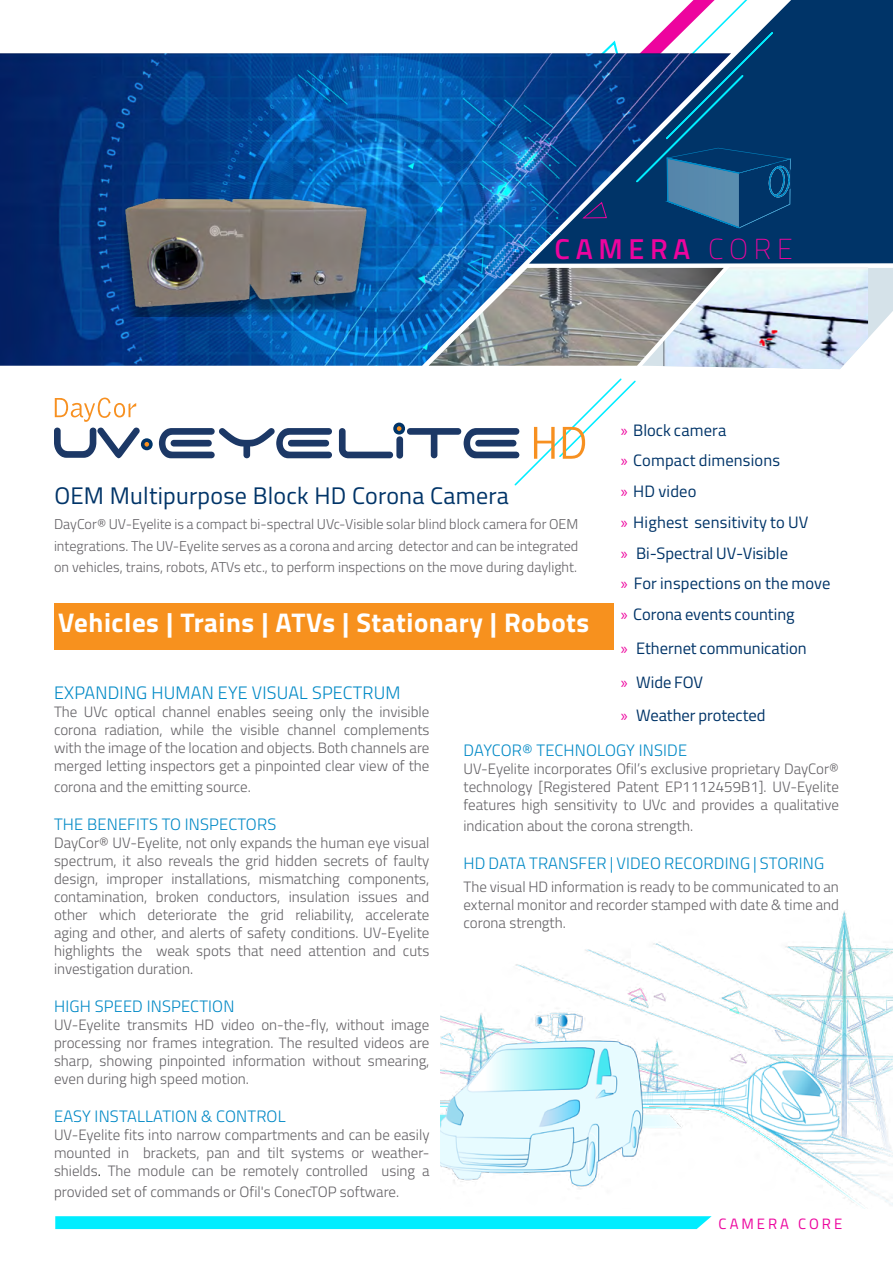
<style>
.page{position:relative;width:893px;height:1263px;background:#fff}
.page>*{position:absolute;margin:0;border:0;box-sizing:border-box;transform-origin:0 0}
.t1{font:600 28.8px "Titillium";letter-spacing:.2em;color:#ed049e}
.t2{font:700 27px "Titillium";letter-spacing:.02em;color:#fff}
.t3{font:24px "Titillium";letter-spacing:.01em;color:#003468}
.t4{font:300 18px "Titillium";letter-spacing:.01em;color:#0089c6}
.t5{font:16.5px/30.8px "Titillium";color:#003468}
.t6{font:300 16.5px "Titillium";letter-spacing:.01em;color:#0089c6}
.t7{font:300 15px/18px "Titillium";color:#636165;text-align:justify}
.t8{font:15px "Titillium";letter-spacing:.2em;color:#ed049e}
.t9{font:300 14.25px/21px "Titillium";color:#636165;text-align:justify}
.s1{font-weight:100}
.s2{font-family:"Myriad Pro";color:#ed049e}
.s3{font-style:inherit}
.s4{color:#000}
</style>
<div class="page">
<div style="left:54px;top:603px;width:559px;height:46px;background:#f7911e"></div>
<svg style="left:868px;top:268px;width:25px;height:70px"></svg>
<img style="left:663px;top:268px;width:205px;height:101px">
<svg style="left:55px;top:1216px;width:657px;height:13px;background:#07edff"></svg>
<div style="left:731px;top:0;width:162px;height:264px;background:#003468"></div>
<svg style="left:602px;top:0;width:189px;height:229px"></svg>
<img style="left:0;top:53px;width:731px;height:313px">
<img style="left:121px;top:183px;width:251px;height:134px">
<img style="left:429px;top:268px;width:295px;height:98px">
<img style="left:441px;top:911px;width:452px;height:298px">
<svg style="left:159px;top:428px;width:173px;height:30px"></svg>
<svg style="left:54px;top:428px;width:99px;height:30px"></svg>
<svg style="left:55px;top:398px;width:81px;height:24px"></svg>
<svg style="left:339px;top:378px;width:297px;height:108px"></svg>
<h1 class="t1" style="left:554px;top:227px;width:240px">CAMERA <span class="s1">CORE</span></h1>
<p class="t5" style="left:621px;top:413px;width:211px"><span class="s2">»</span> Block camera<br><span class="s2">»</span> Compact dimensions<br><span class="s2">»</span> HD video<br><span class="s2">»</span> Highest sensitivity to UV<br><span class="s2">»</span> Bi-Spectral UV-Visible<br><span class="s2">»</span> For inspections on the move <span class="s2">»</span> Corona events counting</p>
<p class="t5" style="left:621px;top:630px;width:187px;line-height:33.8px"><span class="s2">»</span> Ethernet communication <span class="s2">»</span> Wide FOV<br><span class="s2">»</span> Weather protected</p>
<h3 class="t3" style="left:54px;top:477px;width:456px"><span class="s3">OEM</span> Multipurpose <span class="s3">B</span>lock <span class="s3">H</span>D Corona Camera</h3>
<p class="t9" style="left:54px;top:513px;width:526px">DayCor® UV-Eyelite is a compact bi-spectral UVc-Visible solar blind block camera for OEM integrations. The UV-Eyelite serves as a corona and arcing detector and can be integrated on vehicles, trains, robots, ATVs etc., to perform inspections on the move during daylight.</p>
<h2 class="t2" style="left:58px;top:601px;width:533px">Vehicles | Trains | ATVs | Stationary | Robots</h2>
<p class="t4" style="left:54px;top:679px;width:348px">EXPANDING HUMAN EYE VISUAL SPECTRUM</p>
<p class="t7" style="left:54px;top:702px;width:377px">The UVc optical channel enables seeing only the invisible corona radiation, while the visible channel complements with the image of the location and objects. Both channels are merged letting inspectors get a pinpointed clear view of the</p>
<p class="t7" style="left:54px;top:777px;width:198px">corona and the emitting source.</p>
<p class="t6" style="left:54px;top:812px;width:224px">THE BENEFITS TO INSPECTORS</p>
<p class="t7" style="left:54px;top:833px;width:377px">DayCor® UV-Eyelite, not only expands the human eye visual spectrum, it also reveals the grid hidden secrets of faulty design, improper installations, mismatching components, contamination, broken conductors, insulation issues and other which deteriorate the grid reliability, accelerate aging and other, and alerts of safety conditions. UV-Eyelite highlights the weak spots that need attention and cuts investigation duration.</p>
<p class="t6" style="left:54px;top:994px;width:182px">HIGH SPEED INSPECTION</p>
<p class="t7" style="left:54px;top:1015px;width:377px">UV-Eyelite transmits HD video on-the-fly, without image processing nor frames integration. The resulted videos are sharp, showing pinpointed information without smearing, even during high speed motion.</p>
<p class="t6" style="left:54px;top:1104px;width:233px">EASY INSTALLATION &amp; CONTROL</p>
<p class="t7" style="left:54px;top:1125px;width:377px">UV-Eyelite fits into narrow compartments and can be easily mounted in brackets, pan and tilt systems or weather&shy;shields<span class="s4">.</span> The module can be remotely controlled using a</p>
<p class="t7" style="left:54px;top:1182px;width:347px">provided set of commands or Ofil's ConecTOP software.</p>
<p class="t6" style="left:464px;top:739px;width:225px">DAYCOR® TECHNOLOGY INSIDE</p>
<p class="t7" style="left:463px;top:759px;width:377px">UV-Eyelite incorporates Ofil’s exclusive proprietary DayCor® technology [Registered Patent EP1112459B1]. UV-Eyelite features high sensitivity to UVc and provides a qualitative</p>
<p class="t7" style="left:463px;top:816px;width:231px">indication about the corona strength.</p>
<p class="t6" style="left:463px;top:852px;width:362px">HD DATA TRANSFER | VIDEO RECORDING | STORING</p>
<p class="t7" style="left:463px;top:877px;width:377px">The visual HD information is ready to be communicated to an external monitor and recorder stamped with date &amp; time and corona strength.</p>
<p class="t8" style="left:719px;top:1212px;width:125px">CAMERA CORE</p>
</div>
